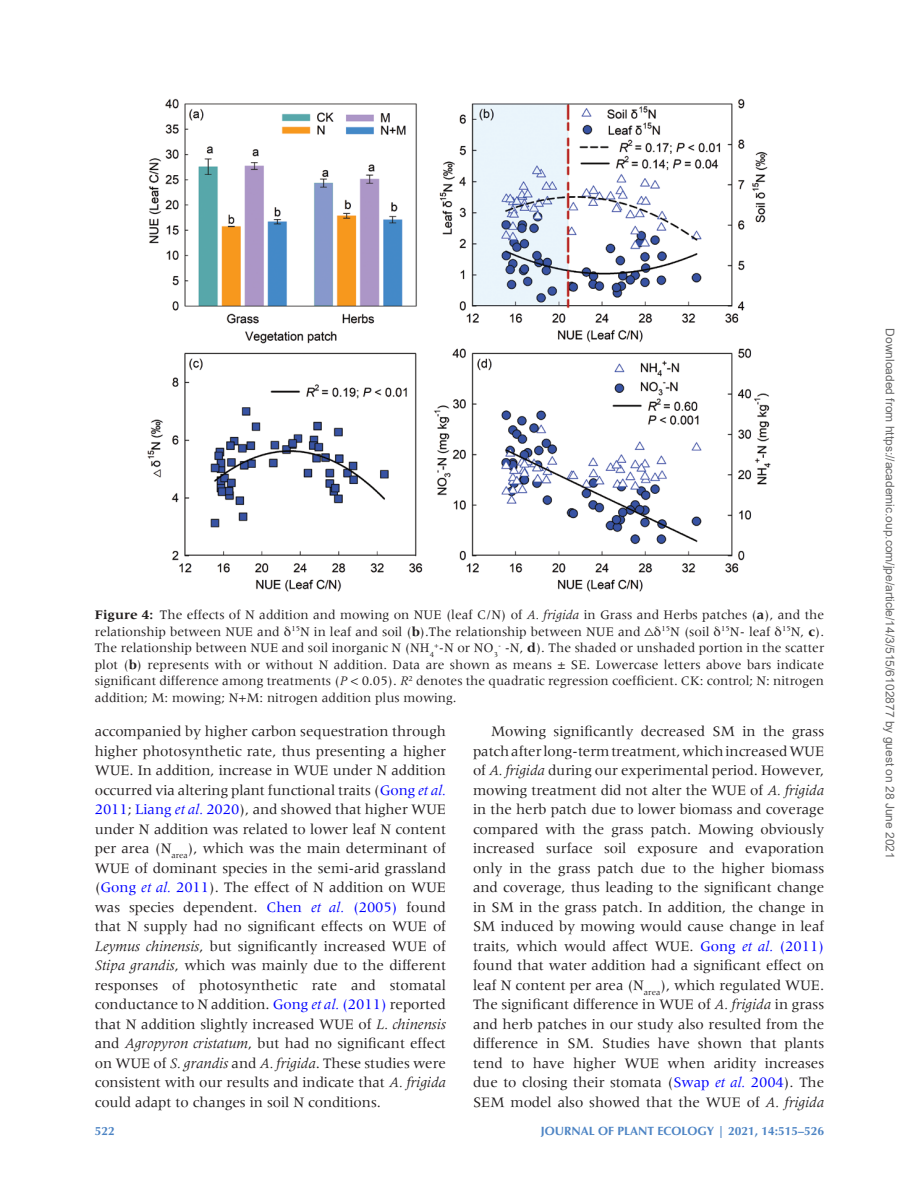
<style>
.page{position:relative;width:919px;height:1187px;background:#fff}
.page>*{position:absolute;margin:0;border:0;box-sizing:border-box;transform-origin:0 0}
.t1{font:15px/19.5px "Meridien LT Std";letter-spacing:-.005em;color:#231f20;text-align:justify}
.t2{font:13.5px/16.5px "Meridien LT Std";color:#231f20;text-align:justify}
.t3{font:12px "Arial";color:#666}
.t4{font:700 12px "Optima LT Std";color:#4d84c4}
.s1{font-weight:700}
.s2{font-style:italic}
.s3{font-family:"Gandhari Unicode"}
.s4{color:#00f}
.s5{font-style:italic;color:#00f}
</style>
<div class="page">
<img style="left:147px;top:98px;width:624px;height:494px">
<p class="t2" style="left:95px;top:606px;width:731px"><span class="s1">Figure 4:</span> The effects of N addition and mowing on NUE (leaf C/N) of <span class="s2">A. frigida</span> in Grass and Herbs patches (<span class="s1">a</span>), and the relationship between NUE and <span class="s3">δ</span><sup>15</sup>N in leaf and soil (<span class="s1">b</span>).The relationship between NUE and <span class="s3">△δ</span><sup>15</sup>N (soil <span class="s3">δ</span><sup>15</sup>N- leaf <span class="s3">δ</span><sup>15</sup>N, <span class="s1">c</span>).<br>The relationship between NUE and soil inorganic N (NH<sub>4</sub><sup>+</sup>-N or NO<sub>3</sub><sup>-</sup> -N, <span class="s1">d</span>). The shaded or unshaded portion in the scatter plot (<span class="s1">b</span>) represents with or without N addition. Data are shown as means ± SE. Lowercase letters above bars indicate significant difference among treatments (<span class="s2">P</span> &lt; 0.05). <span class="s2">R</span><sup>2</sup> denotes the quadratic regression coefficient. CK: control; N: nitrogen addition; M: mowing; N+M: nitrogen addition plus mowing.</p>
<p class="t1" style="left:95px;top:721px;width:353px">accompanied by higher carbon sequestration through higher photosynthetic rate, thus presenting a higher WUE. In addition, increase in WUE under N addition occurred via altering plant functional traits (<span class="s4">Gong</span> <span class="s5">et al.<br></span><span class="s4">2011</span>; <span class="s4">Liang</span> <span class="s5">et al.</span> <span class="s4">2020</span>), and showed that higher WUE under N addition was related to lower leaf N content per area (N<sub>area</sub>), which was the main determinant of WUE of dominant species in the semi-arid grassland (<span class="s4">Gong</span> <span class="s5">et al.</span> <span class="s4">2011</span>). The effect of N addition on WUE was species dependent. <span class="s4">Chen</span> <span class="s5">et al.</span> <span class="s4">(2005)</span> found that N supply had no significant effects on WUE of <span class="s2">Leymus chinensis</span>, but significantly increased WUE of <span class="s2">Stipa grandis</span>, which was mainly due to the different responses of photosynthetic rate and stomatal conductance to N addition. <span class="s4">Gong</span> <span class="s5">et al.</span> <span class="s4">(2011)</span> reported that N addition slightly increased WUE of <span class="s2">L. chinensis </span>and <span class="s2">Agropyron cristatum</span>, but had no significant effect on WUE of <span class="s2">S. grandis</span> and <span class="s2">A. frigida</span>. These studies were consistent with our results and indicate that <span class="s2">A. frigida </span>could adapt to changes in soil N conditions.</p>
<p class="t1" style="left:473px;top:721px;width:353px;text-indent:18px">Mowing significantly decreased SM in the grass patch after long-term treatment, which increased WUE of <span class="s2">A. frigida</span> during our experimental period. However, mowing treatment did not alter the WUE of <span class="s2">A. frigida </span>in the herb patch due to lower biomass and coverage compared with the grass patch. Mowing obviously increased surface soil exposure and evaporation only in the grass patch due to the higher biomass and coverage, thus leading to the significant change in SM in the grass patch. In addition, the change in SM induced by mowing would cause change in leaf traits, which would affect WUE. <span class="s4">Gong</span> <span class="s5">et al.</span> <span class="s4">(2011) </span>found that water addition had a significant effect on leaf N content per area (N<sub>area</sub>), which regulated WUE.<br>The significant difference in WUE of <span class="s2">A. frigida</span> in grass and herb patches in our study also resulted from the difference in SM. Studies have shown that plants tend to have higher WUE when aridity increases due to closing their stomata (<span class="s4">Swap</span> <span class="s5">et al.</span> <span class="s4">2004</span>). The SEM model also showed that the WUE of <span class="s2">A. frigida</span></p>
<p class="t4" style="left:95px;top:1124px;width:22px">522</p>
<p class="t4" style="left:541px;top:1123px;width:285px">JOURNAL OF PLANT ECOLOGY | 2021, 14:515–526</p>
<p class="t3" style="left:894px;top:328px;width:532px;rotate:90deg">Downloaded from https://academic.oup.com/jpe/article/14/3/515/6102877 by guest on 28 June 2021</p>
</div>
